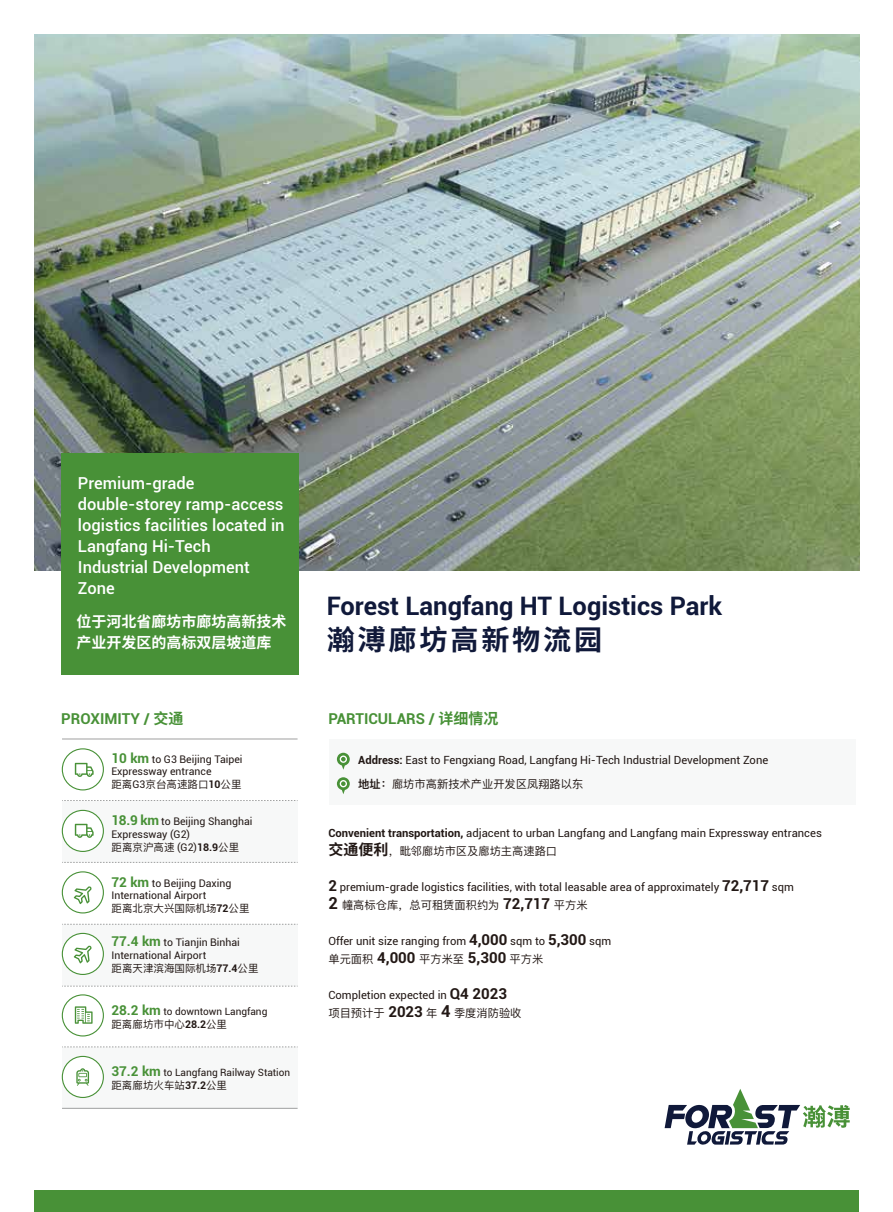
<style>
.page{position:relative;width:893px;height:1212px;background:#fff}
.page>*{position:absolute;margin:0;border:0;box-sizing:border-box;transform-origin:0 0}
.t1{font:700 28.05px "Noto Sans Hans";letter-spacing:.1em;color:#10193a}
.t2{font:700 25.5px "Roboto";color:#10193a}
.t3{font:500 16.5px/21px "Roboto";color:#fff}
.t4{font:700 15px "Roboto";color:#489137}
.t5{font:700 15px/20.2px "Noto Sans Hans";color:#fff}
.t6{font:11.25px "Roboto";color:#221815}
.t7{font:11.25px "Ping Fang SC";color:#221815}
.t8{font:10.5px/12.6px "Roboto";color:#221815}
.t9{font:10.5px "Ping Fang SC";color:#221815}
.t10{font:10.05px "Roboto";color:#221815}
.s1{font-family:"Noto Sans Hans"}
.s2{font-weight:700;font-size:13.5px;color:#489137}
.s3{font-family:"Roboto"}
.s4{font-family:"Roboto";font-weight:700}
.s5{font-weight:700}
.s6{font-weight:600}
.s7{font-family:"Noto Sans Hans";font-weight:700;font-size:15px}
.s8{font-weight:700;font-size:15px}
.s9{font-family:"Roboto";font-weight:700;font-size:16.5px}
.s10{font-family:"Roboto";font-weight:700;font-size:15px}
</style>
<div class="page">
<div style="left:62px;top:1047px;width:235px;height:62px;background:#f7f8f8"></div>
<div style="left:330px;top:739px;width:526px;height:65px;background:#f7f8f8"></div>
<div style="left:34px;top:1191px;width:825px;height:21px;background:#489137"></div>
<div style="left:62px;top:924px;width:235px;height:62px;background:#f7f8f8"></div>
<div style="left:62px;top:801px;width:235px;height:61px;background:#f7f8f8"></div>
<hr style="left:62px;top:739px;width:236px;height:1px;background:#9fa0a0">
<svg style="left:62px;top:800px;width:236px;height:1px"></svg>
<svg style="left:62px;top:862px;width:236px;height:1px"></svg>
<svg style="left:62px;top:924px;width:236px;height:1px"></svg>
<svg style="left:62px;top:986px;width:236px;height:1px"></svg>
<div style="left:62px;top:748px;width:42px;height:42px;border:1px solid #489137;border-radius:50%"></div>
<div style="left:62px;top:810px;width:41px;height:41px;background:#fff;border-radius:50%"></div>
<div style="left:62px;top:810px;width:42px;height:42px;border:1px solid #489137;border-radius:50%"></div>
<div style="left:62px;top:871px;width:42px;height:42px;border:1px solid #489137;border-radius:50%"></div>
<div style="left:62px;top:933px;width:41px;height:41px;background:#fff;border-radius:50%"></div>
<div style="left:62px;top:933px;width:42px;height:42px;border:1px solid #489137;border-radius:50%"></div>
<div style="left:62px;top:994px;width:42px;height:42px;border:1px solid #489137;border-radius:50%"></div>
<svg style="left:74px;top:886px;width:18px;height:18px"></svg>
<svg style="left:74px;top:945px;width:18px;height:18px"></svg>
<svg style="left:75px;top:1006px;width:18px;height:18px"></svg>
<hr style="left:62px;top:1108px;width:236px;height:1px;background:#9fa0a0">
<div style="left:62px;top:1056px;width:41px;height:41px;background:#fff;border-radius:50%"></div>
<div style="left:62px;top:1056px;width:42px;height:42px;border:1px solid #489137;border-radius:50%"></div>
<svg style="left:76px;top:1068px;width:13px;height:18px"></svg>
<svg style="left:75px;top:824px;width:19px;height:14px"></svg>
<svg style="left:75px;top:763px;width:19px;height:14px"></svg>
<svg style="left:337px;top:753px;width:13px;height:17px"></svg>
<svg style="left:337px;top:777px;width:13px;height:17px"></svg>
<img style="left:34px;top:35px;width:825px;height:535px">
<svg style="left:665px;top:1089px;width:185px;height:56px"></svg>
<div style="left:61px;top:453px;width:237px;height:222px;background:#489137"></div>
<svg style="left:62px;top:1046px;width:236px;height:1px"></svg>
<h3 class="t3" style="left:78px;top:472px;width:208px">Premium-grade double-storey ramp-access logistics facilities located in<br>Langfang Hi-Tech<br>Industrial Development<br>Zone</h3>
<h3 class="t5" style="left:76px;top:612px;width:211px">位于河北省廊坊市廊坊高新技术产业开发区的高标双层坡道库</h3>
<h2 class="t2" style="left:327px;top:588px;width:397px">Forest Langfang HT Logistics Park</h2>
<h1 class="t1" style="left:327px;top:624px;width:277px">瀚溥廊坊高新物流园</h1>
<h3 class="t4" style="left:61px;top:708px;width:124px">PROXIMITY / <span class="s1">交通</span></h3>
<h3 class="t4" style="left:328px;top:708px;width:172px">PARTICULARS / <span class="s1">详细情况</span></h3>
<p class="t8" style="left:111px;top:752px;width:133px"><span class="s2">10 km</span> to G3 Beijing Taipei<br>Expressway entrance</p>
<p class="t9" style="left:111px;top:778px;width:132px">距离<span class="s3">G3</span>京台高速路口<span class="s4">10</span>公里</p>
<p class="t8" style="left:111px;top:815px;width:143px"><span class="s2">18.9 km</span> to Beijing Shanghai<br>Expressway (G2)</p>
<p class="t9" style="left:111px;top:840px;width:129px">距离京沪高速 <span class="s3">(G2)</span><span class="s4">18.9</span>公里</p>
<p class="t8" style="left:111px;top:876px;width:121px"><span class="s2">72 km</span> to Beijing Daxing<br>International Airport</p>
<p class="t9" style="left:111px;top:902px;width:140px">距离北京大兴国际机场<span class="s4">72</span>公里</p>
<p class="t8" style="left:111px;top:936px;width:130px"><span class="s2">77.4 km</span> to Tianjin Binhai<br>International Airport</p>
<p class="t9" style="left:111px;top:961px;width:149px">距离天津滨海国际机场<span class="s4">77.4</span>公里</p>
<p class="t6" style="left:358px;top:752px;width:411px"><span class="s5">Address:</span> East to Fengxiang Road, Langfang Hi-Tech Industrial Development Zone</p>
<p class="t7" style="left:358px;top:777px;width:226px"><span class="s6">地址：</span>廊坊市高新技术产业开发区凤翔路以东</p>
<p class="t6" style="left:328px;top:825px;width:495px"><span class="s5">Convenient transportation,</span> adjacent to urban Langfang and Langfang main Expressway entrances</p>
<p class="t7" style="left:328px;top:844px;width:230px"><span class="s7">交通便利</span>，毗邻廊坊市区及廊坊主高速路口</p>
<p class="t6" style="left:328px;top:879px;width:467px"><span class="s8">2</span> premium-grade logistics facilities, with total leasable area of approximately <span class="s8">72,717</span> sqm</p>
<p class="t7" style="left:328px;top:898px;width:261px"><span class="s9">2</span> 幢高标仓库，总可租赁面积约为 <span class="s10">72,717</span> 平方米</p>
<p class="t6" style="left:328px;top:933px;width:284px">Offer unit size ranging from <span class="s8">4,000</span> sqm to <span class="s8">5,300</span> sqm</p>
<p class="t7" style="left:328px;top:952px;width:216px">单元面积 <span class="s10">4,000</span> 平方米至 <span class="s10">5,300</span> 平方米</p>
<p class="t6" style="left:328px;top:987px;width:180px">Completion expected in <span class="s8">Q4 2023</span></p>
<p class="t7" style="left:328px;top:1006px;width:195px">项目预计于 <span class="s10">2023</span> 年 <span class="s9">4</span> 季度消防验收</p>
<p class="t10" style="left:111px;top:1005px;width:157px"><span class="s2">28.2 km</span> to downtown Langfang</p>
<p class="t9" style="left:111px;top:1018px;width:117px">距离廊坊市中心<span class="s4">28.2</span>公里</p>
<p class="t10" style="left:111px;top:1066px;width:180px"><span class="s2">37.2 km</span> to Langfang Railway Station</p>
<p class="t9" style="left:111px;top:1079px;width:117px">距离廊坊火车站<span class="s4">37.2</span>公里</p>
</div>
